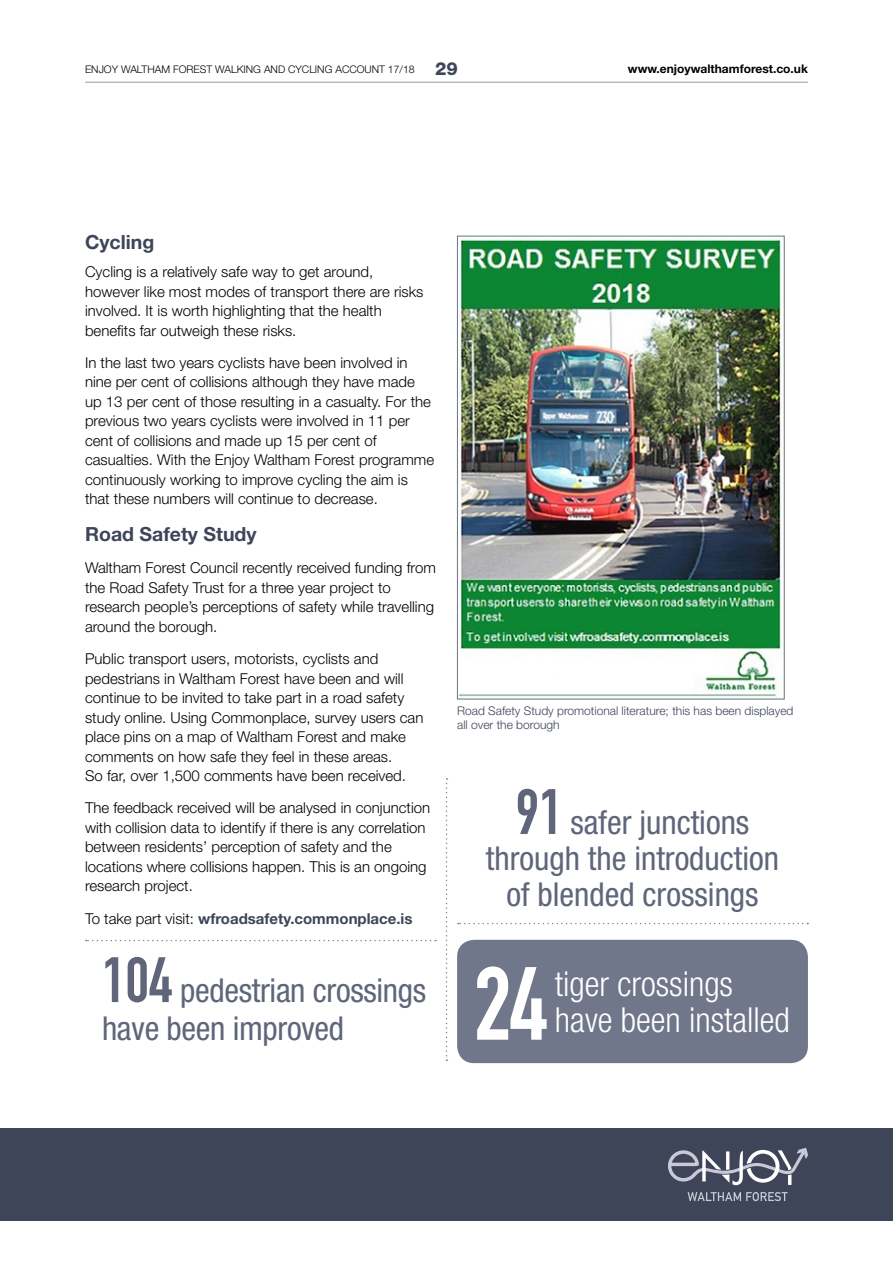
<style>
.page{position:relative;width:893px;height:1263px;background:#fff}
.page>*{position:absolute;margin:0;border:0;box-sizing:border-box;transform-origin:0 0}
.t1{font:102px "DIN Engschrift";color:#fff}
.t2{font:300 condensed 34.5px "Helvetica Neue LT";color:#fff}
.t3{font:condensed 33px/36px "Helvetica Neue LT";color:#60667a;text-align:center}
.t4{font:700 19.5px "Helvetica Neue LT";color:#3e4558}
.t5{font:300 15px/19.5px "Helvetica Neue LT";color:#000}
.t6{font:700 15px "Helvetica Neue LT";color:#3e4558}
.t7{font:300 12px/13.5px "Helvetica Neue LT";color:#3e4558}
.t8{font:700 12px "Helvetica Neue LT";color:#000}
.t9{font:300 10.5px "Helvetica Neue LT";color:#000}
.s1{font-weight:800;font-size:18px;color:#3e4558}
.s2{font-weight:300;color:#000}
.s3{font-family:"DIN Engschrift";font-stretch:normal;font-size:63px}
</style>
<div class="page">
<svg style="left:446px;top:778px;width:1px;height:283px"></svg>
<div style="left:457px;top:940px;width:351px;height:123px;background:#71778b;border-radius:17px"></div>
<img style="left:459px;top:238px;width:323px;height:459px">
<div style="left:457px;top:236px;width:327px;height:463px;border:1px solid #657780"></div>
<svg style="left:458px;top:923px;width:350px;height:1px"></svg>
<svg style="left:86px;top:940px;width:350px;height:1px"></svg>
<hr style="left:85px;top:82px;width:723px;height:1px;background:#979cae">
<div style="left:0;top:1128px;width:893px;height:92px;background:#3e4558"></div>
<svg style="left:687px;top:1192px;width:101px;height:9px"></svg>
<svg style="left:668px;top:1148px;width:140px;height:37px"></svg>
<p class="t9" style="left:85px;top:63px;width:374px">ENJOY WALTHAM FOREST WALKING AND CYCLING ACCOUNT 17/18 <span class="s1">29</span></p>
<p class="t8" style="left:628px;top:62px;width:181px">www.enjoywalthamforest.co.uk</p>
<h3 class="t4" style="left:85px;top:230px;width:71px">Cycling</h3>
<p class="t5" style="left:85px;top:262px;width:340px">Cycling is a relatively safe way to get around, however like most modes of transport there are risks involved. It is worth highlighting that the health benefits far outweigh these risks.</p>
<p class="t5" style="left:85px;top:352px;width:351px">In the last two years cyclists have been involved in nine per cent of collisions although they have made up 13 per cent of those resulting in a casualty. For the previous two years cyclists were involved in 11 per cent of collisions and made up 15 per cent of casualties. With the Enjoy Waltham Forest programme continuously working to improve cycling the aim is that these numbers will continue to decrease.</p>
<h3 class="t4" style="left:85px;top:522px;width:173px">Road Safety Study</h3>
<p class="t5" style="left:85px;top:558px;width:352px">Waltham Forest Council recently received funding from the Road Safety Trust for a three year project to research people’s perceptions of safety while travelling around the borough.</p>
<p class="t5" style="left:85px;top:649px;width:340px">Public transport users, motorists, cyclists and pedestrians in Waltham Forest have been and will continue to be invited to take part in a road safety study online. Using Commonplace, survey users can place pins on a map of Waltham Forest and make comments on how safe they feel in these areas.<br>So far, over 1,500 comments have been received.</p>
<p class="t5" style="left:85px;top:798px;width:347px">The feedback received will be analysed in conjunction with collision data to identify if there is any correlation between residents’ perception of safety and the locations where collisions happen. This is an ongoing research project.</p>
<p class="t6" style="left:85px;top:909px;width:329px"><span class="s2">To take part visit:</span> wfroadsafety.commonplace.is</p>
<h3 class="t3" style="left:102px;top:971px;width:326px;line-height:37.5px;text-align:left"><span class="s3">104</span> pedestrian crossings have been improved</h3>
<p class="t7" style="left:457px;top:704px;width:338px">Road Safety Study promotional literature; this has been displayed all over the borough</p>
<h3 class="t3" style="left:486px;top:804px;width:295px"><span class="s3">91</span> safer junctions through the introduction of blended crossings</h3>
<h1 class="t1" style="left:474px;top:944px;width:75px">24</h1>
<h2 class="t2" style="left:555px;top:963px;width:180px">tiger crossings</h2>
<h2 class="t2" style="left:555px;top:999px;width:237px">have been installed</h2>
</div>
